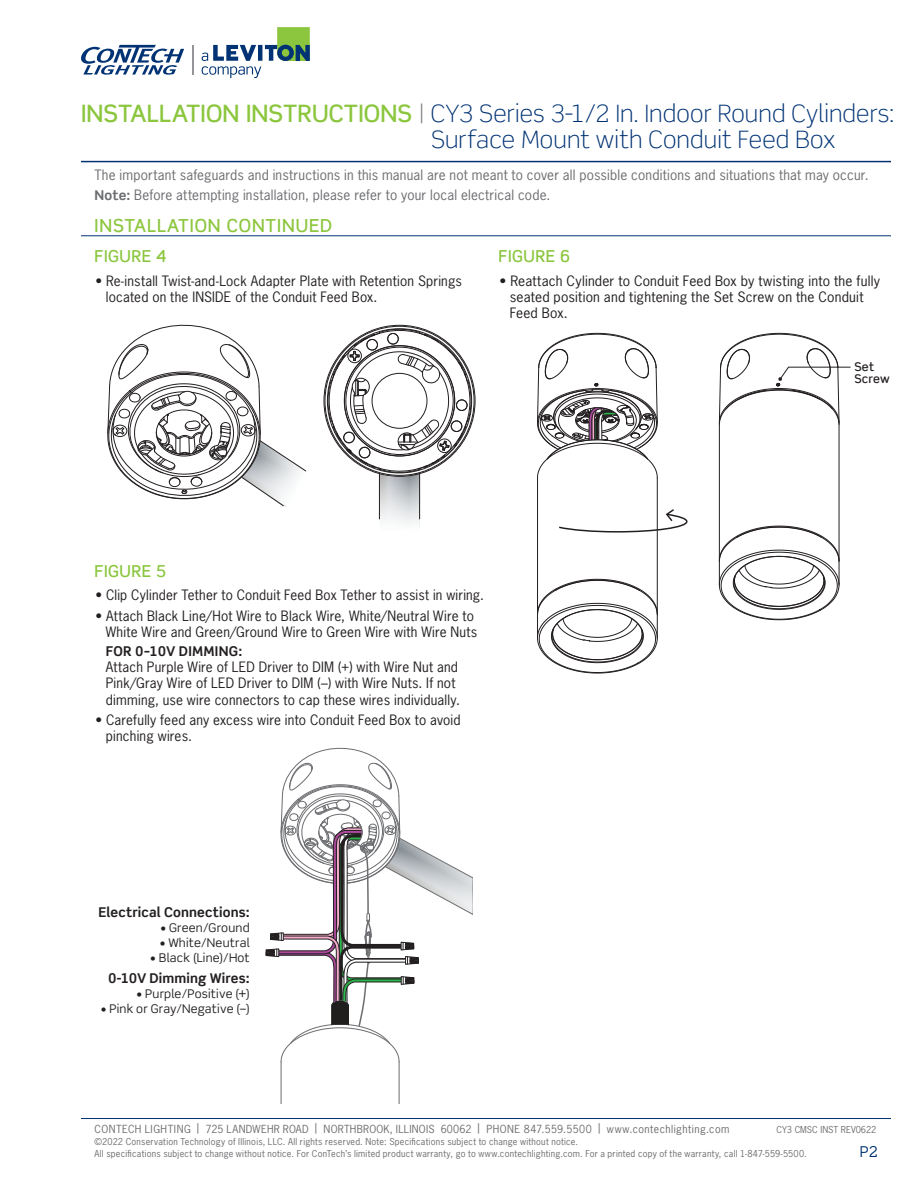
<style>
.page{position:relative;width:918px;height:1188px;background:#fff}
.page>*{position:absolute;margin:0;border:0;box-sizing:border-box;transform-origin:0 0}
.t1{font:300 24px/25.5px "Scene Std";letter-spacing:.005em;color:#013374}
.t2{font:500 18px "Scene Std";letter-spacing:.05em;color:#8dc63f}
.t3{font:500 16.5px "Scene Std";letter-spacing:.025em;color:#8bc63e}
.t4{font:15px "Scene Std";color:#013374}
.t5{font:13.5px/16.2px "News Gothic Std";letter-spacing:.015em;color:#231f20}
.t6{font:13.5px/19.5px "News Gothic Std";letter-spacing:.015em;color:#6c6d70}
.t7{font:700 13.5px "Scene Std";letter-spacing:.01em;color:#231f20}
.t8{font:12px "Scene Std";letter-spacing:.015em;color:#231f20}
.t9{font:500 12px/12px "Scene Std";letter-spacing:.015em;color:#231f20}
.t10{font:10.5px "News Gothic Std";letter-spacing:.035em;color:#6c6d70}
.t11{font:9px/12px "News Gothic Std";letter-spacing:.025em;color:#6c6d70}
.t12{font:9px "News Gothic Std";color:#6c6d70}
.s1{font-weight:500;color:#8bc63e}
.s2{color:#76787b}
.s3{font-family:"Scene Std";font-weight:700}
</style>
<div class="page">
<hr style="left:81px;top:1118px;width:810px;height:1px;background:#013374">
<hr style="left:192px;top:45px;width:2px;height:29px;background:#939598">
<svg style="left:202px;top:27px;width:108px;height:51px"></svg>
<svg style="left:81px;top:45px;width:103px;height:30px"></svg>
<hr style="left:81px;top:161px;width:810px;height:1px;background:#013374">
<hr style="left:81px;top:235px;width:810px;height:1px;background:#013374">
<svg style="left:323px;top:325px;width:153px;height:203px"></svg>
<svg style="left:107px;top:324px;width:200px;height:183px"></svg>
<hr style="left:839px;top:425px;width:1px;height:136px;background:#231f20">
<hr style="left:719px;top:425px;width:1px;height:136px;background:#231f20">
<svg style="left:719px;top:525px;width:121px;height:96px"></svg>
<svg style="left:719px;top:333px;width:132px;height:92px"></svg>
<hr style="left:657px;top:478px;width:1px;height:136px;background:#231f20">
<hr style="left:537px;top:478px;width:1px;height:136px;background:#231f20">
<svg style="left:537px;top:579px;width:121px;height:95px"></svg>
<svg style="left:537px;top:333px;width:121px;height:146px"></svg>
<hr style="left:399px;top:1062px;width:1px;height:42px;background:#6c6d70">
<hr style="left:281px;top:1062px;width:1px;height:42px;background:#6c6d70">
<svg style="left:266px;top:747px;width:206px;height:316px"></svg>
<svg style="left:559px;top:509px;width:129px;height:24px"></svg>
<h1 class="t1" style="left:431px;top:101px;width:465px;text-indent:-350px"><span class="s1">INSTALLATION INSTRUCTIONS</span> <span class="s2">|</span> CY3 Series 3-1/2 In. Indoor Round Cylinders:<br>Surface Mount with Conduit Feed Box</h1>
<p class="t6" style="left:94px;top:165px;width:776px">The important safeguards and instructions in this manual are not meant to cover all possible conditions and situations that may occur.<br><span class="s3">Note:</span> Before attempting installation, please refer to your local electrical code.</p>
<h2 class="t2" style="left:94px;top:214px;width:239px">INSTALLATION CONTINUED</h2>
<p class="t3" style="left:94px;top:246px;width:73px">FIGURE 4</p>
<p class="t5" style="left:106px;top:272px;width:358px;text-indent:-10px">• Re-install Twist-and-Lock Adapter Plate with Retention Springs located on the INSIDE of the Conduit Feed Box.</p>
<p class="t3" style="left:499px;top:246px;width:73px">FIGURE 6</p>
<p class="t5" style="left:510px;top:272px;width:372px;text-indent:-10px">• Reattach Cylinder to Conduit Feed Box by twisting into the fully seated position and tightening the Set Screw on the Conduit<br>Feed Box.</p>
<p class="t9" style="left:854px;top:361px;width:37px">Set<br>Screw</p>
<p class="t3" style="left:94px;top:560px;width:73px">FIGURE 5</p>
<p class="t5" style="left:95px;top:587px;width:390px">• Clip Cylinder Tether to Conduit Feed Box Tether to assist in wiring.</p>
<p class="t5" style="left:95px;top:607px;width:383px;text-align:right">• Attach Black Line/Hot Wire to Black Wire, White/Neutral Wire to<br>White Wire and Green/Ground Wire to Green Wire with Wire Nuts</p>
<p class="t7" style="left:106px;top:643px;width:138px">FOR 0-10V DIMMING:</p>
<p class="t5" style="left:106px;top:659px;width:356px">Attach Purple Wire of LED Driver to DIM (+) with Wire Nut and<br>Pink/Gray Wire of LED Driver to DIM (–) with Wire Nuts. If not dimming, use wire connectors to cap these wires individually.</p>
<p class="t5" style="left:106px;top:712px;width:356px;text-indent:-10px">• Carefully feed any excess wire into Conduit Feed Box to avoid pinching wires.</p>
<p class="t7" style="left:99px;top:904px;width:153px">Electrical Connections:</p>
<p class="t8" style="left:160px;top:920px;width:91px">• Green/Ground</p>
<p class="t8" style="left:160px;top:935px;width:92px">• White/Neutral</p>
<p class="t8" style="left:150px;top:950px;width:101px">• Black (Line)/Hot</p>
<p class="t7" style="left:108px;top:970px;width:143px">0-10V Dimming Wires:</p>
<p class="t8" style="left:137px;top:986px;width:115px">• Purple/Positive (+)</p>
<p class="t8" style="left:101px;top:1001px;width:150px">• Pink or Gray/Negative (–)</p>
<p class="t10" style="left:94px;top:1122px;width:636px">CONTECH LIGHTING | 725 LANDWEHR ROAD | NORTHBROOK, ILLINOIS 60062 | PHONE 847.559.5500 | www.contechlighting.com</p>
<p class="t12" style="left:777px;top:1123px;width:101px">CY3 CMSC INST REV0622</p>
<p class="t11" style="left:94px;top:1135px;width:714px">©2022 Conservation Technology of Illinois, LLC. All rights reserved. Note: Specifications subject to change without notice.<br>All specifications subject to change without notice. For ConTech’s limited product warranty, go to www.contechlighting.com. For a printed copy of the warranty, call 1-847-559-5500.</p>
<p class="t4" style="left:860px;top:1142px;width:19px">P2</p>
</div>
